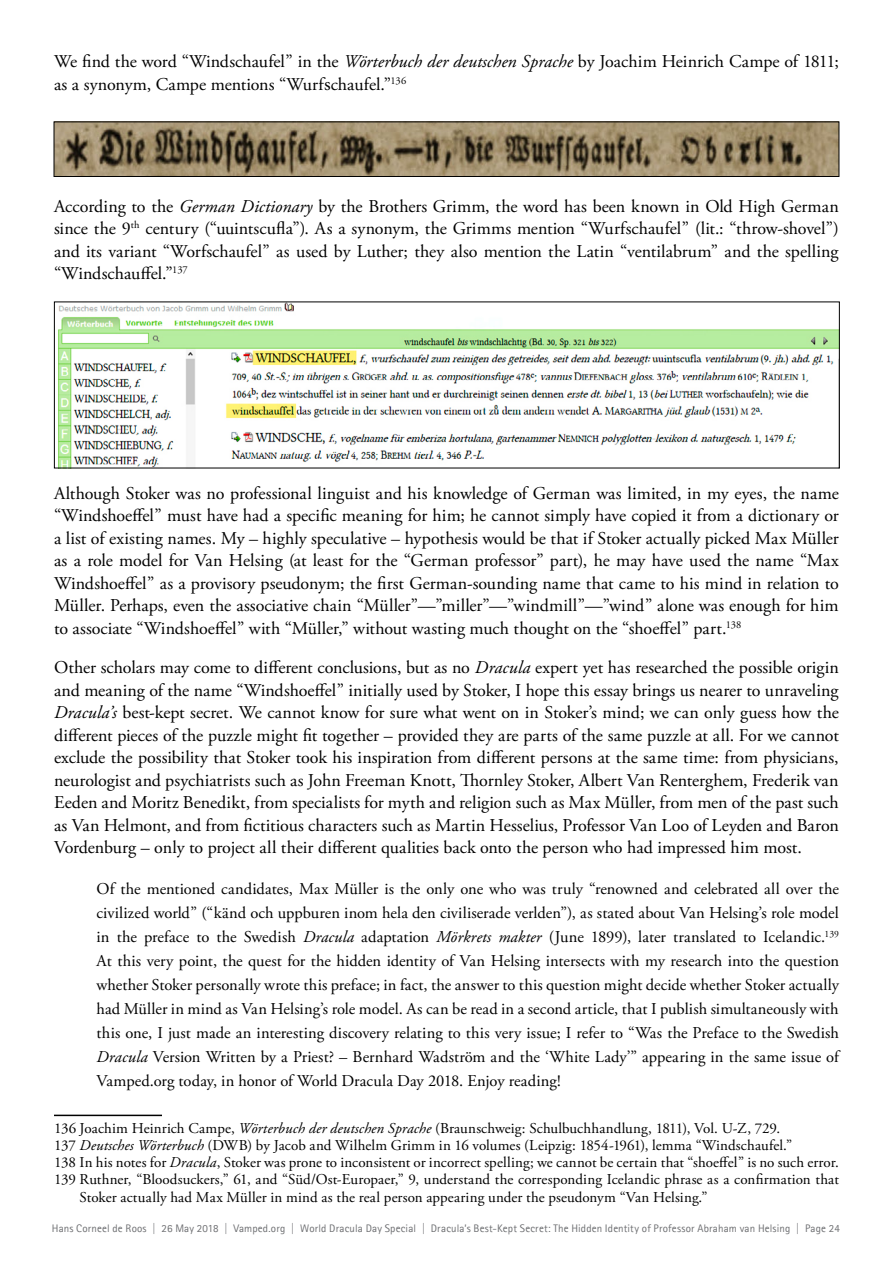
<style>
.page{position:relative;width:893px;height:1263px;background:#fff}
.page>*{position:absolute;margin:0;border:0;box-sizing:border-box;transform-origin:0 0}
.Text_body__Garamond{font:18px/22.5px "Adobe Garamond Pro";color:#000;text-align:justify}
.Text_Quotes_Indented{font:16.5px/24px "Adobe Garamond Pro";letter-spacing:-.005em;color:#000;text-align:justify}
.Footnotetext_10-99{font:15px/17.2px "Adobe Garamond Pro";letter-spacing:.005em;color:#000}
.t1{font:10.95px "Agfa Rotis Sans Serif";letter-spacing:.015em;color:#6d6e71}
.s1{font-style:italic}
.s2{font-family:"Minion Pro"}
</style>
<div class="page">
<hr style="left:54px;top:1115px;width:108px;height:1px;background:#000">
<img style="left:56px;top:124px;width:781px;height:51px">
<div style="left:54px;top:122px;width:785px;height:55px;border:1px solid #000"></div>
<img style="left:58px;top:304px;width:780px;height:162px">
<p class="Text_body__Garamond" style="left:54px;top:51px;width:786px">We find the word “Windschaufel” in the <span class="s1">Wörterbuch der deutschen Sprache</span> by Joachim Heinrich Campe of 1811; as a synonym, Campe mentions “Wurf<span class="s2">s</span>chaufel.”<sup>136</sup></p>
<p class="Text_body__Garamond" style="left:54px;top:195px;width:786px">According to the <span class="s1">German Dictionary</span> by the Brothers Grimm, the word has been known in Old High German since the 9<sup>th</sup> century (“uuintscufla”). As a synonym, the Grimms mention “Wurfschaufel” (lit.: “throw-shovel”) and its variant “Worfschaufel” as used by Luther; they also mention the Latin “ventilabrum” and the spelling “Windschauffel.”<sup>137</sup></p>
<p class="Text_body__Garamond" style="left:54px;top:482px;width:786px">Although Stoker was no professional linguist and his knowledge of German was limited, in my eyes, the name “Windshoeffel” must have had a specific meaning for him; he cannot simply have copied it from a dictionary or a list of existing names. My – highly speculative – hypothesis would be that if Stoker actually picked Max Müller as a role model for Van Helsing (at least for the “German professor” part), he may have used the name “Max Windshoeffel” as a provisory pseudonym; the first German-sounding name that came to his mind in relation to Müller. Perhaps, even the associative chain “Müller”—”miller”—”windmill”—”wind” alone was enough for him to associate “Windshoeffel” with “Müller,” without wasting much thought on the “shoeffel” part.<sup>138</sup></p>
<p class="Text_body__Garamond" style="left:54px;top:657px;width:786px">Other scholars may come to different conclusions, but as no <span class="s1">Dracula</span> expert yet has researched the possible origin and meaning of the name “Windshoeffel” initially used by Stoker, I hope this essay brings us nearer to unraveling <span class="s1">Dracula’s</span> best-kept secret. We cannot know for sure what went on in Stoker’s mind; we can only guess how the different pieces of the puzzle might fit together – provided they are parts of the same puzzle at all. For we cannot exclude the possibility that Stoker took his inspiration from different persons at the same time: from physicians, neurologist and psychiatrists such as John Freeman Knott, Thornley Stoker, Albert Van Renterghem, Frederik van Eeden and Moritz Benedikt, from specialists for myth and religion such as Max Müller, from men of the past such as Van Helmont, and from fictitious characters such as Martin Hesselius, Professor Van Loo of Leyden and Baron Vordenburg – only to project all their different qualities back onto the person who had impressed him most.</p>
<p class="Text_Quotes_Indented" style="left:97px;top:877px;width:744px">Of the mentioned candidates, Max Müller is the only one who was truly “renowned and celebrated all over the civilized world” (“känd och uppburen inom hela den civiliserade verlden”), as stated about Van Helsing’s role model in the preface to the Swedish <span class="s1">Dracula</span> adaptation <span class="s1">Mörkrets makter</span> (June 1899), later translated to Icelandic.<sup>139<br></sup>At this very point, the quest for the hidden identity of Van Helsing intersects with my research into the question whether Stoker personally wrote this preface; in fact, the answer to this question might decide whether Stoker actually had Müller in mind as Van Helsing’s role model. As can be read in a second article, that I publish simultaneously with this one, I just made an interesting discovery relating to this very issue; I refer to “Was the Preface to the Swedish <span class="s1">Dracula</span> Version Written by a Priest? – Bernhard Wadström and the ‘White Lady’” appearing in the same issue of Vamped.org today, in honor of World Dracula Day 2018. Enjoy reading!</p>
<p class="Footnotetext_10-99" style="left:54px;top:1120px;width:728px">136 Joachim Heinrich Campe, <span class="s1">Wörterbuch der deutschen Sprache</span> (Braunschweig: Schulbuchhandlung, 1811), Vol. U-Z, 729.</p>
<p class="Footnotetext_10-99" style="left:54px;top:1137px;width:740px">137 <span class="s1">Deutsches Wörterbuch</span> (DWB) by Jacob and Wilhelm Grimm in 16 volumes (Leipzig: 1854-1961), lemma “Windschaufel.”</p>
<p class="Footnotetext_10-99" style="left:54px;top:1154px;width:786px">138 In his notes for <span class="s1">Dracula</span>, Stoker was prone to inconsistent or incorrect spelling; we cannot be certain that “shoeffel” is no such error.</p>
<p class="Footnotetext_10-99" style="left:80px;top:1171px;width:761px;text-indent:-26px">139 Ruthner, “Bloodsuckers,” 61, and “Süd/Ost-Europaer,” 9, understand the corresponding Icelandic phrase as a confirmation that<br>Stoker actually had Max Müller in mind as the real person appearing under the pseudonym “Van Helsing.”</p>
<p class="t1" style="left:52px;top:1221px;width:789px">Hans Corneel de Roos | 26 May 2018 | Vamped.org | World Dracula Day Special | Dracula’s Best-Kept Secret: The Hidden Identity of Professor Abraham van Helsing | Page 24</p>
</div>
